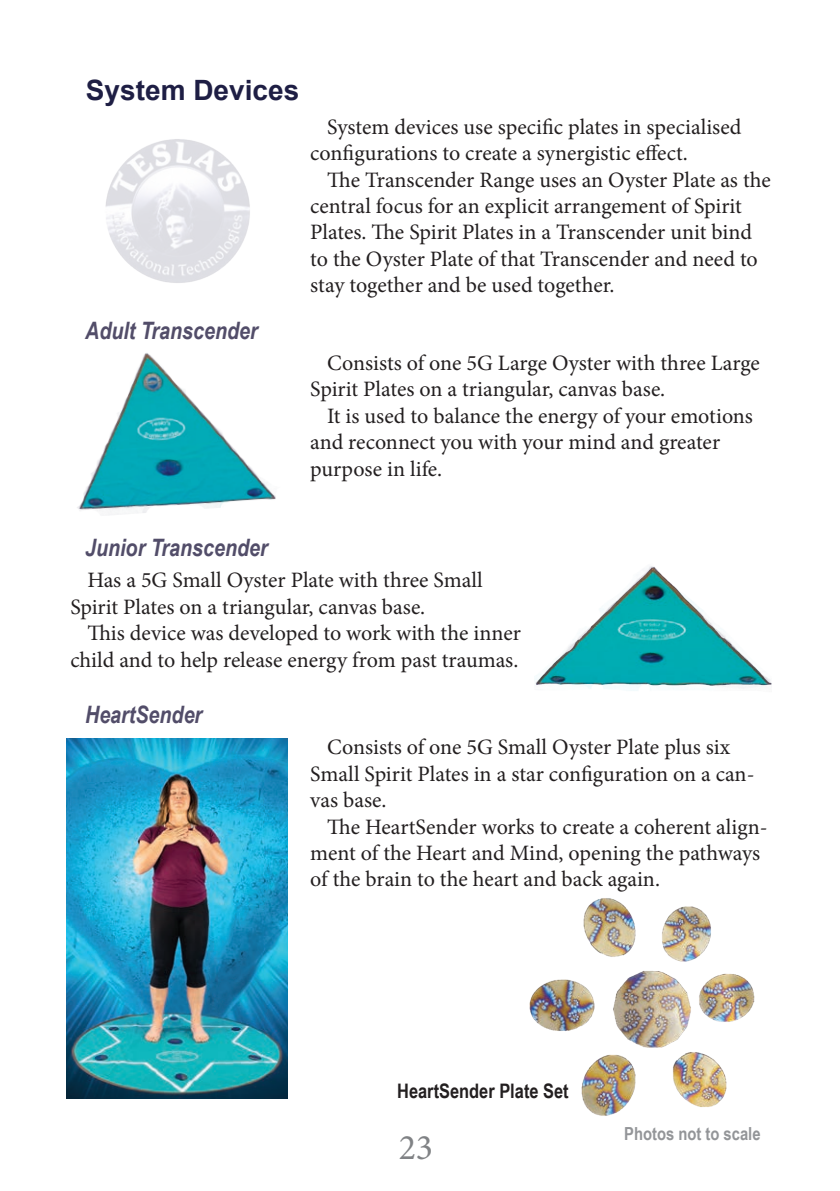
<style>
.page{position:relative;width:840px;height:1191px;background:#fff}
.page>*{position:absolute;margin:0;border:0;box-sizing:border-box;transform-origin:0 0}
.t1{font:36px "Minion Pro";color:#808285}
.t2{font:700 28px "Arial";color:#1e1e44}
.t3{font:italic 700 24px "Arial Narrow";color:#524d69}
.t4{font:22px/26.4px "Minion Pro";color:#231f20}
.t5{font:700 20px "Arial Narrow";color:#231f20}
.t6{font:700 18px "Arial Narrow";color:#939598}
</style>
<div class="page">
<img style="left:529px;top:898px;width:226px;height:218px">
<img style="left:535px;top:566px;width:236px;height:125px">
<img style="left:67px;top:738px;width:220px;height:361px">
<img style="left:77px;top:353px;width:199px;height:162px">
<img style="left:105px;top:139px;width:145px;height:144px">
<p class="t2" style="left:86px;top:71px;width:215px">System Devices</p>
<p class="t3" style="left:85px;top:316px;width:174px">Adult Transcender</p>
<p class="t4" style="left:310px;top:114px;width:432px;text-indent:17px">System devices use specific plates in specialised configurations to create a synergistic effect.</p>
<p class="t4" style="left:310px;top:166px;width:462px;text-indent:17px">The Transcender Range uses an Oyster Plate as the central focus for an explicit arrangement of Spirit Plates. The Spirit Plates in a Transcender unit bind to the Oyster Plate of that Transcender and need to stay together and be used together.</p>
<p class="t4" style="left:310px;top:350px;width:451px;text-indent:17px">Consists of one 5G Large Oyster with three Large<br>Spirit Plates on a triangular, canvas base.</p>
<p class="t4" style="left:310px;top:402px;width:444px;text-indent:17px">It is used to balance the energy of your emotions and reconnect you with your mind and greater purpose in life.</p>
<p class="t3" style="left:85px;top:534px;width:184px">Junior Transcender</p>
<p class="t4" style="left:70px;top:567px;width:414px;text-indent:17px">Has a 5G Small Oyster Plate with three Small<br>Spirit Plates on a triangular, canvas base.</p>
<p class="t4" style="left:70px;top:620px;width:452px;text-align:right">This device was developed to work with the inner child and to help release energy from past traumas.</p>
<p class="t3" style="left:85px;top:700px;width:119px">HeartSender</p>
<p class="t4" style="left:310px;top:734px;width:445px;text-indent:17px">Consists of one 5G Small Oyster Plate plus six<br>Small Spirit Plates in a star configuration on a can&shy;vas base.</p>
<p class="t4" style="left:310px;top:813px;width:458px;text-indent:17px">The HeartSender works to create a coherent align&shy;ment of the Heart and Mind, opening the pathways of the brain to the heart and back again.</p>
<p class="t5" style="left:397px;top:1079px;width:173px">HeartSender Plate Set</p>
<h1 class="t1" style="left:398px;top:1123px;width:36px">23</h1>
<p class="t6" style="left:624px;top:1123px;width:138px">Photos not to scale</p>
</div>
